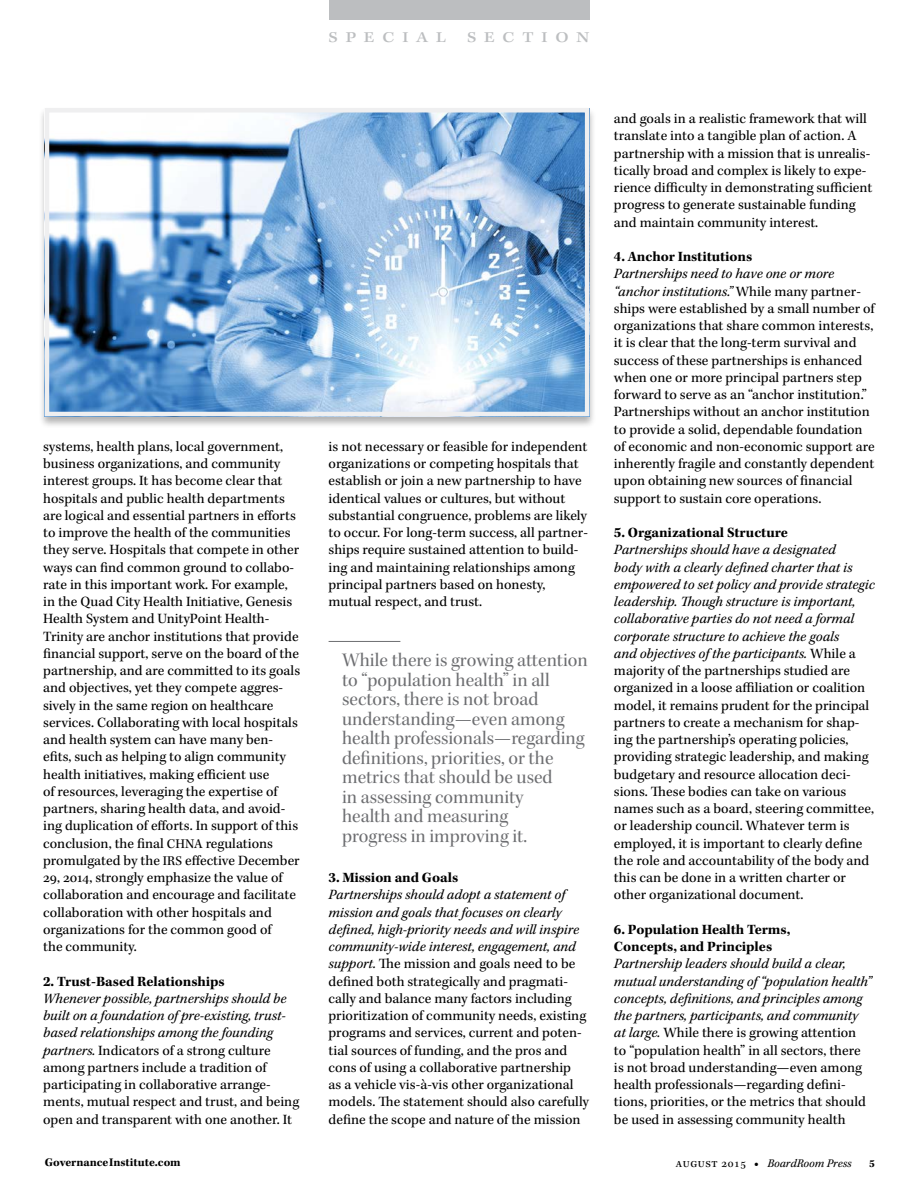
<style>
.page{position:relative;width:918px;height:1188px;background:#fff}
.page>*{position:absolute;margin:0;border:0;box-sizing:border-box;transform-origin:0 0}
.pullquote-no-author{font:19.5px/19.5px "Kepler Std Subh";color:#6d6e71}
.t1{font:15px "Kepler Std Medium Ext Capt";letter-spacing:.515em;color:#bcbec0}
.body-no-indent{font:14.55px/17.2px "Kepler Std";color:#000}
.t2{font:700 14.55px/17.2px "Kepler Std";letter-spacing:-.005em;color:#000}
.t3{font:italic 12px "Kepler Std";color:#000}
.t4{font:700 12px "Kepler Std";color:#000}
.t5{font:700 10.95px "Kepler Std";color:#000}
.s1{font-size:13.65px}
.s2{font-style:italic}
.s3{font-style:normal}
.s4{font-weight:900;font-style:normal}
</style>
<div class="page">
<div style="left:329px;top:0;width:260px;height:19px;background:#bcbec0"></div>
<hr style="left:329px;top:641px;width:71px;height:1px;background:#6d6e71">
<div style="left:38px;top:107px;width:558px;height:321px;background:#000;opacity:.3"></div>
<img style="left:50px;top:113px;width:534px;height:298px">
<div style="left:45px;top:108px;width:544px;height:308px;border:4px solid #efeff0"></div>
<p class="body-no-indent" style="left:43px;top:438px;width:259px">systems, health plans, local government, business organizations, and community interest groups. It has become clear that hospitals and public health departments are logical and essential partners in efforts to improve the health of the communities they serve. Hospitals that compete in other ways can find common ground to collabo&shy;rate in this important work. For example, in the Quad City Health Initiative, Genesis Health System and UnityPoint Health-Trinity are anchor institutions that provide financial support, serve on the board of the partnership, and are committed to its goals and objectives, yet they compete aggres&shy;sively in the same region on healthcare services. Collaborating with local hospitals and health system can have many ben&shy;efits, such as helping to align community health initiatives, making efficient use<br>of resources, leveraging the expertise of partners, sharing health data, and avoid&shy;ing duplication of efforts. In support of this conclusion, the final <span class="s1">CHNA</span> regulations promulgated by the <span class="s1">IRS</span> effective December 29, 2014, strongly emphasize the value of collaboration and encourage and facilitate collaboration with other hospitals and organizations for the common good of<br>the community.</p>
<h3 class="t2" style="left:43px;top:973px;width:183px">2. Trust-Based Relationships</h3>
<p class="body-no-indent" style="left:43px;top:990px;width:258px"><span class="s2">Whenever possible, partnerships should be built on a foundation of pre-existing, trust&shy;based relationships among the founding partners.</span> Indicators of a strong culture among partners include a tradition of participating in collaborative arrange&shy;ments, mutual respect and trust, and being open and transparent with one another. It</p>
<p class="t1" style="left:329px;top:28px;width:119px">SPECIAL</p>
<p class="t1" style="left:467px;top:28px;width:124px">SECTION</p>
<p class="body-no-indent" style="left:329px;top:438px;width:261px">is not necessary or feasible for independent organizations or competing hospitals that establish or join a new partnership to have identical values or cultures, but without substantial congruence, problems are likely to occur. For long-term success, all partner&shy;ships require sustained attention to build&shy;ing and maintaining relationships among principal partners based on honesty, mutual respect, and trust.</p>
<p class="pullquote-no-author" style="left:342px;top:651px;width:247px">While there is growing attention to “population health” in all sectors, there is not broad understanding—even among health professionals—regarding definitions, priorities, or the metrics that should be used<br>in assessing community<br>health and measuring<br>progress in improving it.</p>
<h3 class="t2" style="left:329px;top:869px;width:131px">3. Mission and Goals</h3>
<p class="body-no-indent" style="left:329px;top:887px;width:262px"><span class="s2">Partnerships should adopt a statement of mission and goals that focuses on clearly defined, high-priority needs and will inspire community-wide interest, engagement, and support.</span> The mission and goals need to be defined both strategically and pragmati&shy;cally and balance many factors including prioritization of community needs, existing programs and services, current and poten&shy;tial sources of funding, and the pros and cons of using a collaborative partnership<br>as a vehicle vis-à-vis other organizational models. The statement should also carefully define the scope and nature of the mission</p>
<p class="body-no-indent" style="left:614px;top:110px;width:260px">and goals in a realistic framework that will translate into a tangible plan of action. A partnership with a mission that is unrealis&shy;tically broad and complex is likely to expe&shy;rience difficulty in demonstrating sufficient progress to generate sustainable funding and maintain community interest.</p>
<h3 class="t2" style="left:614px;top:248px;width:140px">4. Anchor Institutions</h3>
<p class="body-no-indent" style="left:614px;top:266px;width:262px"><span class="s2">Partnerships need to have one or more “anchor institutions.”</span> While many partner&shy;ships were established by a small number of organizations that share common interests, it is clear that the long-term survival and success of these partnerships is enhanced when one or more principal partners step forward to serve as an “anchor institution.” Partnerships without an anchor institution to provide a solid, dependable foundation of economic and non-economic support are inherently fragile and constantly dependent upon obtaining new sources of financial support to sustain core operations.</p>
<h3 class="t2" style="left:614px;top:524px;width:175px">5. Organizational Structure</h3>
<p class="body-no-indent" style="left:614px;top:542px;width:262px"><span class="s2">Partnerships should have a designated<br>body with a clearly defined charter that is empowered to set policy and provide strategic leadership. Though structure is important, collaborative parties do not need a formal corporate structure to achieve the goals<br>and objectives of the participants.</span> While a majority of the partnerships studied are organized in a loose affiliation or coalition model, it remains prudent for the principal partners to create a mechanism for shap&shy;ing the partnership’s operating policies, providing strategic leadership, and making budgetary and resource allocation deci&shy;sions. These bodies can take on various names such as a board, steering committee, or leadership council. Whatever term is employed, it is important to clearly define the role and accountability of the body and this can be done in a written charter or other organizational document.</p>
<h3 class="t2" style="left:614px;top:921px;width:178px">6. Population Health Terms,<br>Concepts, and Principles</h3>
<p class="body-no-indent" style="left:614px;top:956px;width:259px"><span class="s2">Partnership leaders should build a clear, mutual understanding of “population health” concepts, definitions, and principles among the partners, participants, and community at large.</span> While there is growing attention to “population health” in all sectors, there is not broad understanding—even among health professionals—regarding defini&shy;tions, priorities, or the metrics that should be used in assessing community health</p>
<p class="t4" style="left:45px;top:1156px;width:138px">GovernanceInstitute.com</p>
<p class="t3" style="left:676px;top:1156px;width:177px"><span class="s3">august 2015</span> <span class="s4">•</span> BoardRoom Press</p>
<p class="t5" style="left:869px;top:1157px;width:7px">5</p>
</div>
